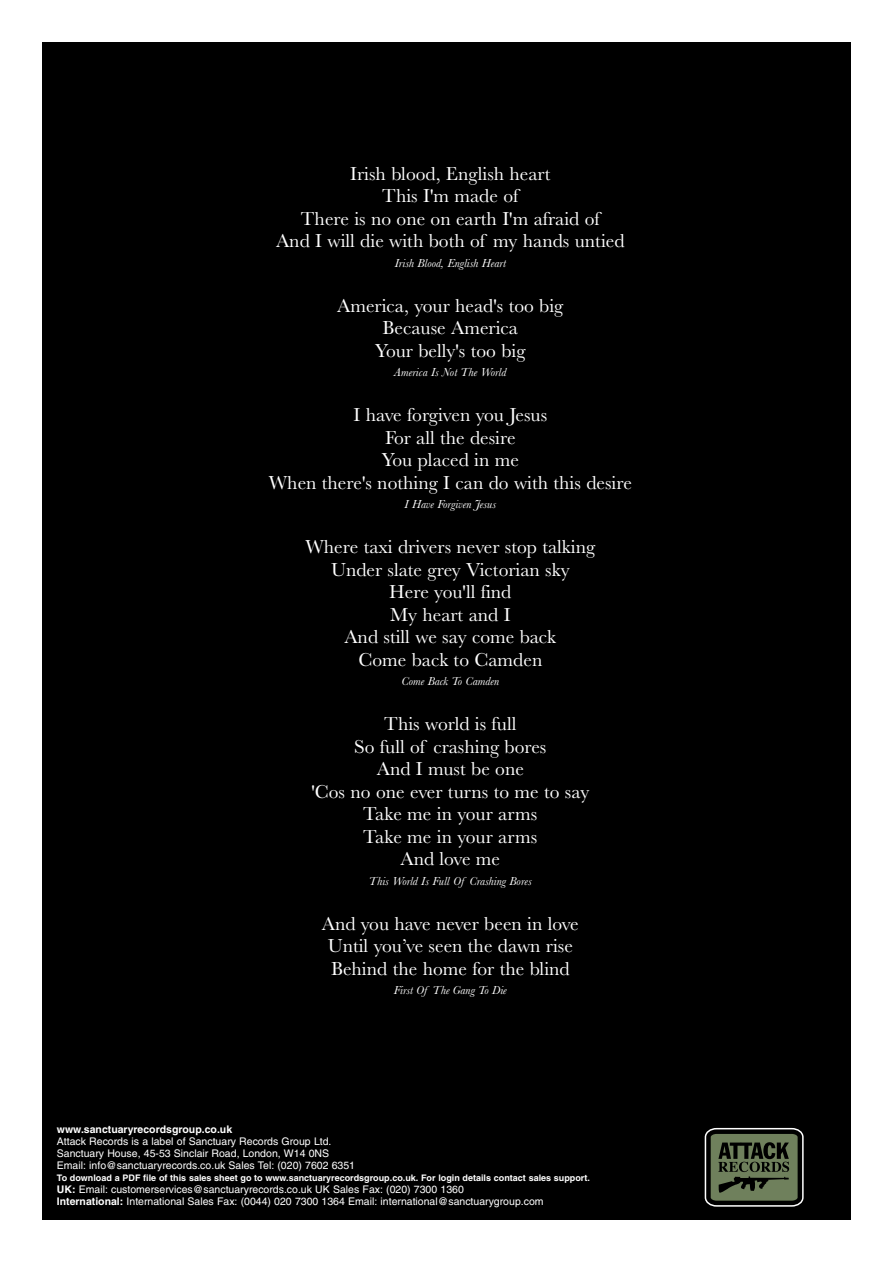
<style>
.page{position:relative;width:893px;height:1263px;background:#fff}
.page>*{position:absolute;margin:0;border:0;box-sizing:border-box;transform-origin:0 0}
.t1{font:19.5px/22.5px "Baskerville";color:#fff;text-align:center}
.t2{font:italic 12px "Baskerville";color:#fff}
.t3{font:10.5px/12px "Helvetica";color:#fff}
.t4{font:700 10.5px "Helvetica";color:#fff}
.t5{font:700 9px "Helvetica";color:#fff}
.s1{font-weight:700}
</style>
<div class="page">
<div style="left:42px;top:43px;width:808px;height:1177px;background:#000"></div>
<svg style="left:704px;top:1128px;width:99px;height:79px"></svg>
<p class="t1" style="left:276px;top:164px;width:350px">Irish blood, English heart<br>This I'm made of<br>There is no one on earth I'm afraid of<br>And I will die with both of my hands untied</p>
<p class="t2" style="left:395px;top:259px;width:113px">Irish Blood, English Heart</p>
<p class="t1" style="left:337px;top:296px;width:228px">America, your head's too big<br>Because America<br>Your belly's too big</p>
<p class="t2" style="left:394px;top:368px;width:114px">America Is Not The World</p>
<p class="t1" style="left:269px;top:406px;width:364px">I have forgiven you Jesus<br>For all the desire<br>You placed in me<br>When there's nothing I can do with this desire</p>
<p class="t2" style="left:404px;top:500px;width:93px">I Have Forgiven Jesus</p>
<p class="t1" style="left:305px;top:538px;width:291px">Where taxi drivers never stop talking<br>Under slate grey Victorian sky<br>Here you'll find<br>My heart and I<br>And still we say come back<br>Come back to Camden</p>
<p class="t2" style="left:401px;top:677px;width:99px">Come Back To Camden</p>
<p class="t1" style="left:311px;top:715px;width:279px">This world is full<br>So full of crashing bores<br>And I must be one<br>'Cos no one ever turns to me to say<br>Take me in your arms<br>Take me in your arms<br>And love me</p>
<p class="t2" style="left:369px;top:877px;width:164px">This World Is Full Of Crashing Bores</p>
<p class="t1" style="left:322px;top:914px;width:258px">And you have never been in love<br>Until you’ve seen the dawn rise<br>Behind the home for the blind</p>
<p class="t2" style="left:394px;top:986px;width:115px">First Of The Gang To Die</p>
<p class="t4" style="left:57px;top:1126px;width:177px">www.sanctuaryrecordsgroup.co.uk</p>
<p class="t3" style="left:57px;top:1137px;width:300px">Attack Records is a label of Sanctuary Records Group Ltd.<br>Sanctuary House, 45-53 Sinclair Road, London, W14 0NS<br>Email: info@sanctuaryrecords.co.uk Sales Tel: (020) 7602 6351</p>
<p class="t5" style="left:57px;top:1175px;width:534px">To download a PDF file of this sales sheet go to www.sanctuaryrecordsgroup.co.uk. For login details contact sales support.</p>
<p class="t3" style="left:57px;top:1185px;width:488px"><span class="s1">UK:</span> Email: customerservices@sanctuaryrecords.co.uk UK Sales Fax: (020) 7300 1360<br><span class="s1">International:</span> International Sales Fax: (0044) 020 7300 1364 Email: international@sanctuarygroup.com</p>
</div>
